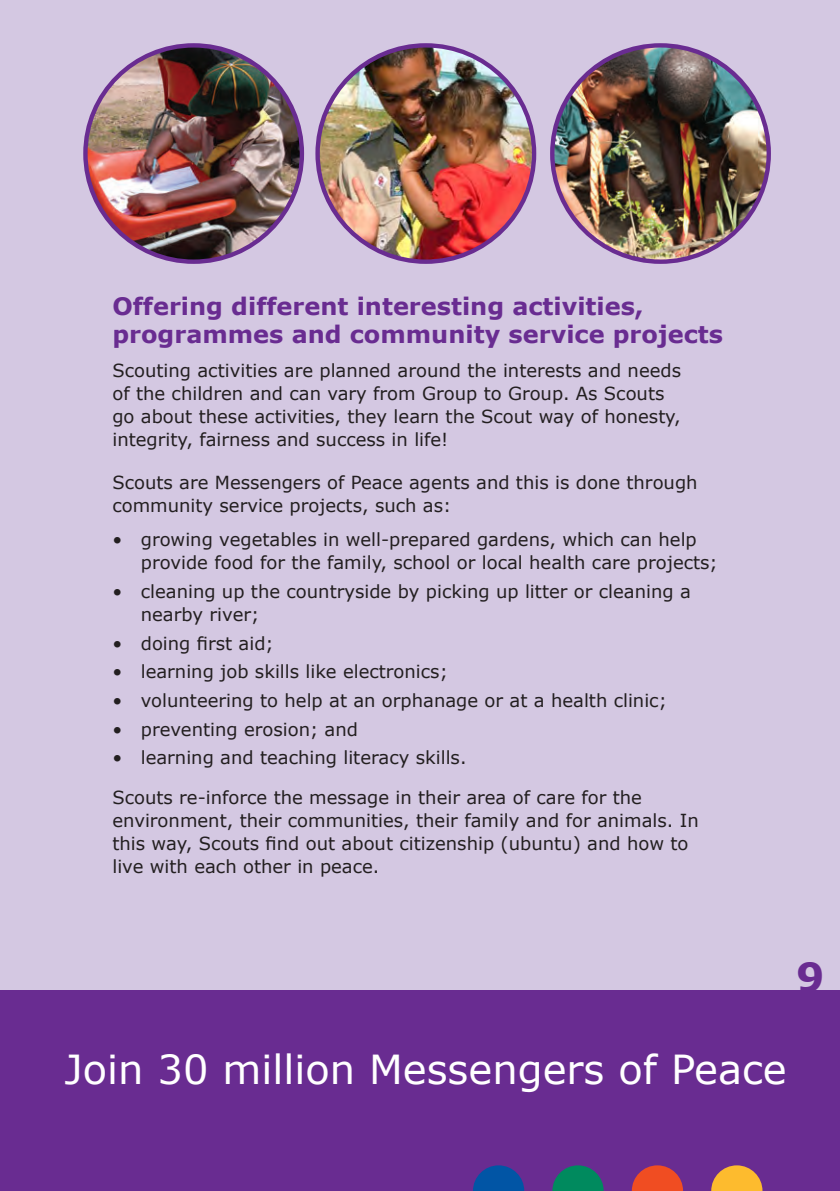
<style>
.page{position:relative;width:840px;height:1191px;background:#fff}
.page>*{position:absolute;margin:0;border:0;box-sizing:border-box;transform-origin:0 0}
.Big_white_text{font:40px "Verdana";color:#fff}
.Head_3a{font:700 40px "Verdana";color:#692c91}
.Head_3a-2{font:700 24px/28px "Verdana";color:#692c91}
.Body_text_9{font:18px/23px "Verdana";color:#231f20}
.Body_hang_1{font:18px/23px "Verdana";color:#231f20}
.Body_hang_1_last{font:18px "Verdana";color:#231f20}
</style>
<div class="page">
<div style="left:0;top:0;width:839px;height:1191px;background:#d4c8e2"></div>
<div style="left:0;top:990px;width:839px;height:201px;background:#692c91"></div>
<svg style="left:473px;top:1165px;width:51px;height:26px"></svg>
<svg style="left:552px;top:1165px;width:51px;height:26px"></svg>
<svg style="left:631px;top:1165px;width:51px;height:26px"></svg>
<svg style="left:711px;top:1165px;width:51px;height:26px"></svg>
<img style="left:317px;top:45px;width:216px;height:217px;border-radius:108px">
<img style="left:554px;top:46px;width:214px;height:216px">
<img style="left:85px;top:45px;width:217px;height:217px;border-radius:108px">
<p class="Head_3a-2" style="left:112px;top:291px;width:611px">Offering different interesting activities, programmes and community service projects</p>
<p class="Body_text_9" style="left:112px;top:359px;width:570px">Scouting activities are planned around the interests and needs of the children and can vary from Group to Group. As Scouts go about these activities, they learn the Scout way of honesty, integrity, fairness and success in life!</p>
<p class="Body_text_9" style="left:112px;top:471px;width:586px">Scouts are Messengers of Peace agents and this is done through community service projects, such as:</p>
<p class="Body_hang_1" style="left:141px;top:528px;width:578px;text-indent:-28px">• growing vegetables in well-prepared gardens, which can help provide food for the family, school or local health care projects;</p>
<p class="Body_hang_1" style="left:141px;top:580px;width:551px;text-indent:-28px">• cleaning up the countryside by picking up litter or cleaning a nearby river;</p>
<p class="Body_hang_1" style="left:112px;top:631px;width:163px">• doing first aid;</p>
<p class="Body_hang_1" style="left:112px;top:660px;width:337px">• learning job skills like electronics;</p>
<p class="Body_hang_1" style="left:112px;top:689px;width:555px">• volunteering to help at an orphanage or at a health clinic;</p>
<p class="Body_hang_1" style="left:112px;top:717px;width:247px">• preventing erosion; and</p>
<p class="Body_hang_1_last" style="left:112px;top:745px;width:355px">• learning and teaching literacy skills.</p>
<p class="Body_text_9" style="left:112px;top:786px;width:587px">Scouts re-inforce the message in their area of care for the environment, their communities, their family and for animals. In this way, Scouts find out about citizenship (ubuntu) and how to live with each other in peace.</p>
<p class="Head_3a" style="left:795px;top:949px;width:30px">9</p>
<p class="Big_white_text" style="left:65px;top:1042px;width:723px">Join 30 million Messengers of Peace</p>
</div>
